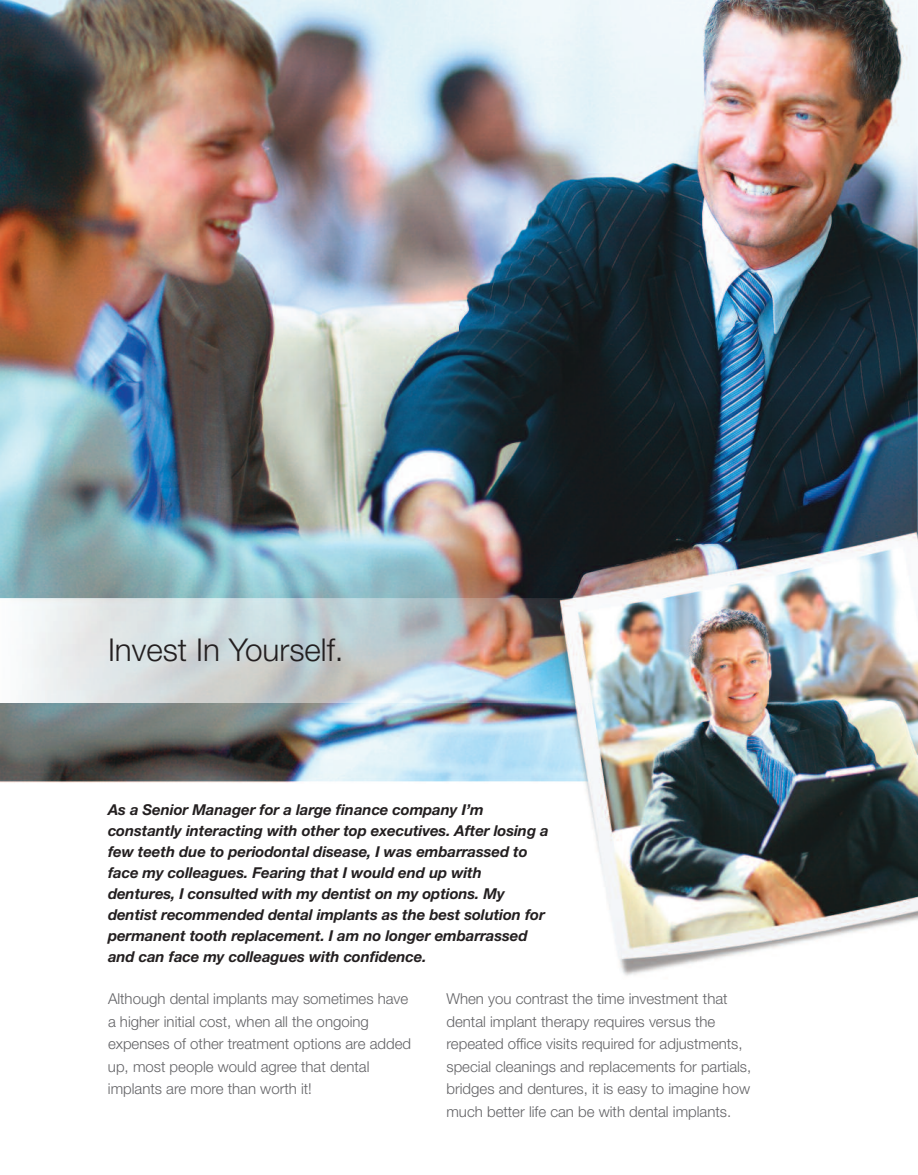
<style>
.page{position:relative;width:918px;height:1175px;background:#fff}
.page>*{position:absolute;margin:0;border:0;box-sizing:border-box;transform-origin:0 0}
.t1{font:300 31.5px "Helvetica Neue LT Std";color:#231f20}
.t2{font:300 15px/22.5px "Helvetica Neue LT Std";color:#636366}
.t3{font:italic 700 15px/21px "Helvetica Neue LT Std";letter-spacing:-.005em;color:#231f20}
</style>
<div class="page">
<img style="left:0;top:0;width:918px;height:976px">
<img style="left:0;top:598px;width:639px;height:104px">
<h1 class="t1" style="left:108px;top:638px;width:237px">Invest In Yourself.</h1>
<p class="t3" style="left:108px;top:800px;width:442px">As a Senior Manager for a large finance company I’m constantly interacting with other top executives. After losing a few teeth due to periodontal disease, I was embarrassed to face my colleagues. Fearing that I would end up with dentures, I consulted with my dentist on my options. My dentist recommended dental implants as the best solution for permanent tooth replacement. I am no longer embarrassed and can face my colleagues with confidence.</p>
<p class="t2" style="left:108px;top:989px;width:305px">Although dental implants may sometimes have a higher initial cost, when all the ongoing expenses of other treatment options are added up, most people would agree that dental implants are more than worth it!</p>
<p class="t2" style="left:446px;top:989px;width:306px">When you contrast the time investment that dental implant therapy requires versus the repeated office visits required for adjustments, special cleanings and replacements for partials, bridges and dentures, it is easy to imagine how much better life can be with dental implants.</p>
</div>
